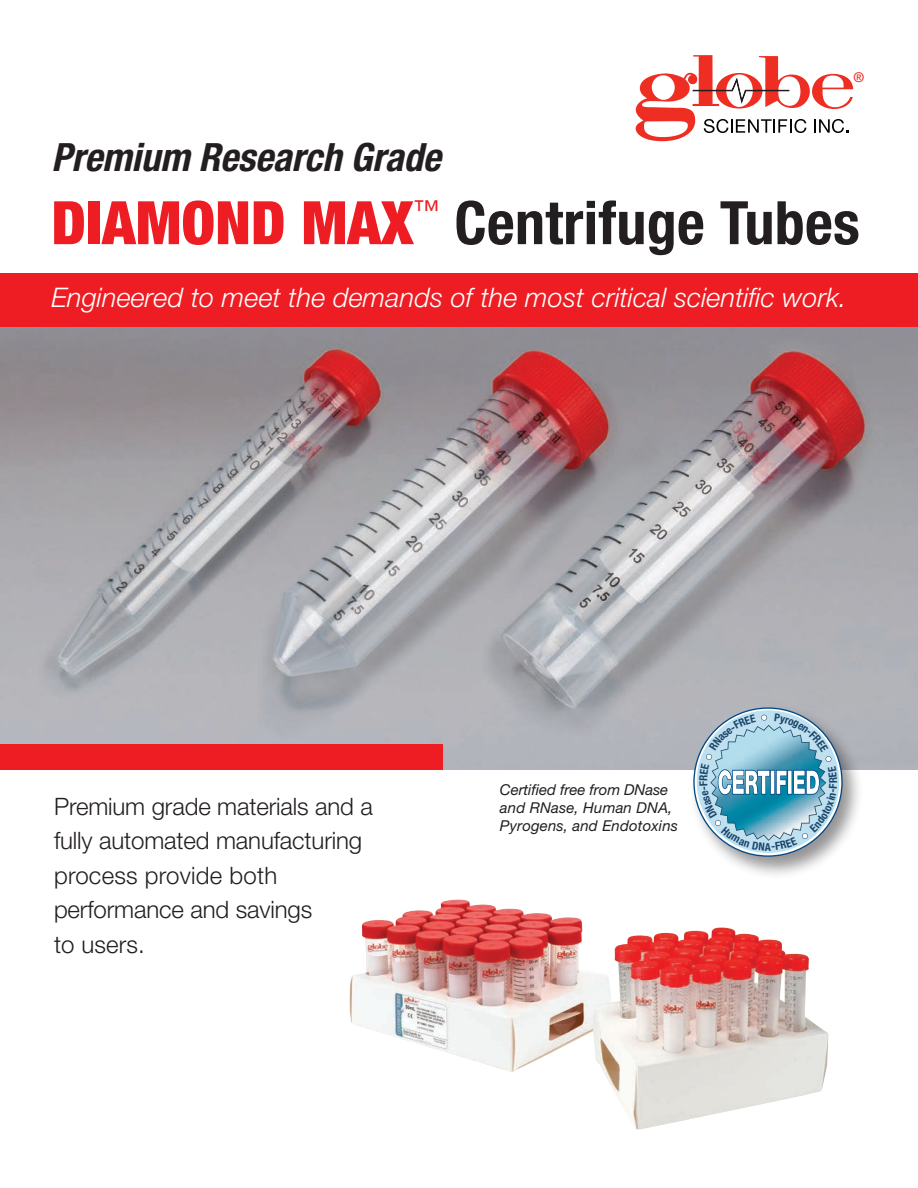
<style>
.page{position:relative;width:918px;height:1188px;background:#fff}
.page>*{position:absolute;margin:0;border:0;box-sizing:border-box;transform-origin:0 0}
.t1{font:700 condensed 60px "Helvetica Neue";letter-spacing:.005em;color:#231f20}
.t2{font:900 condensed 60px "Helvetica Neue";letter-spacing:.005em;color:#ee1d23}
.t3{font:italic 700 condensed 39px "Helvetica Neue";letter-spacing:-.005em;color:#231f20}
.t4{font:italic 300 27px "Helvetica Neue";letter-spacing:.005em;color:#fff}
.t5{font:condensed 26.25px "Helvetica Neue";color:#ee1d23}
.t6{font:300 24px/34.5px "Helvetica Neue";letter-spacing:-.005em;color:#231f20}
.t7{font:italic 15px/18px "Helvetica Neue";letter-spacing:.01em;color:#231f20}
.t8{font:500 13.5px "Helvetica Neue";color:#ee2e22}
.t9{font:700 condensed 10.95px "Helvetica Neue";color:#1b466b}
</style>
<div class="page">
<img style="left:0;top:296px;width:918px;height:473px">
<svg style="left:636px;top:55px;width:217px;height:86px"></svg>
<div style="left:0;top:273px;width:917px;height:54px;background:#ee1d23"></div>
<div style="left:0;top:744px;width:442px;height:25px;background:#ee1d23"></div>
<div style="left:689px;top:705px;width:175px;height:175px;background:#231f20;opacity:.48"></div>
<img style="left:349px;top:900px;width:244px;height:172px">
<img style="left:593px;top:928px;width:236px;height:202px">
<svg style="left:696px;top:709px;width:144px;height:150px;background:#9ac2d2"></svg>
<p class="t8" style="left:853px;top:69px;width:12px">®</p>
<h2 class="t3" style="left:52px;top:133px;width:391px">Premium Research Grade</h2>
<h1 class="t2" style="left:52px;top:186px;width:363px">DIAMOND MAX</h1>
<p class="t5" style="left:414px;top:194px;width:27px">™</p>
<h1 class="t1" style="left:454px;top:187px;width:407px">Centrifuge Tubes</h1>
<p class="t4" style="left:52px;top:281px;width:797px">Engineered to meet the demands of the most critical scientific work.</p>
<p class="t6" style="left:54px;top:788px;width:320px">Premium grade materials and a fully automated manufacturing process provide both performance and savings<br>to users.</p>
<p class="t7" style="left:500px;top:780px;width:180px">Certified free from DNase and RNase, Human DNA,<br>Pyrogens, and Endotoxins</p>
<p class="t9" style="left:765px;top:840px;width:8px">A</p>
</div>
